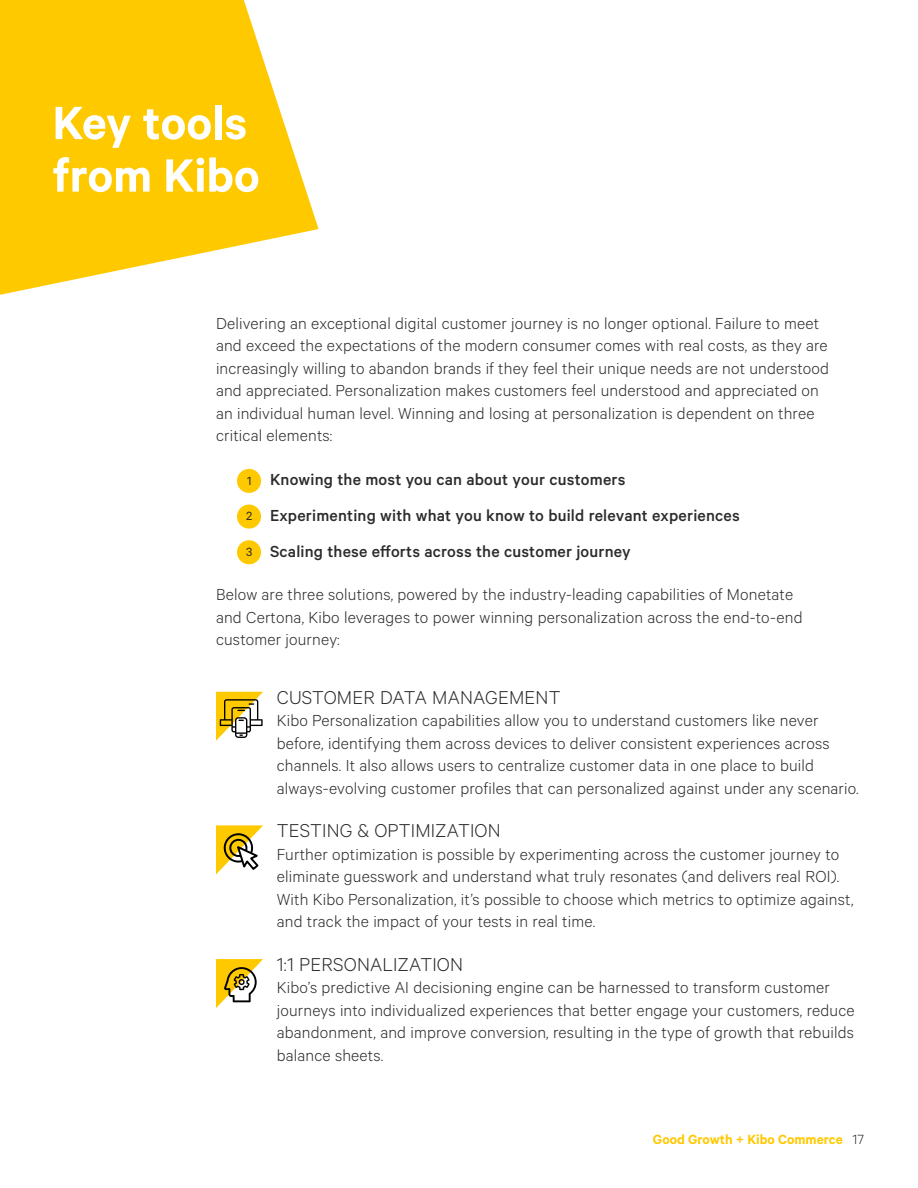
<style>
.page{position:relative;width:918px;height:1188px;background:#fff}
.page>*{position:absolute;margin:0;border:0;box-sizing:border-box;transform-origin:0 0}
.t1{font:600 52.5px/52.5px "Calibre";color:#fff}
.t2{font:300 21px "Calibre";letter-spacing:.01em;color:#2b2b2b}
.t3{font:300 18px/22.5px "Calibre";letter-spacing:.01em;color:#2b2b2b}
.t4{font:500 18px/36px "Calibre";letter-spacing:.01em;color:#2b2b2b}
.t5{font:600 15px "Calibre";color:#ffc900}
.t6{font:13.5px "Calibre";color:#2b2b2b}
.s1{font-weight:300;color:#2b2b2b}
</style>
<div class="page">
<svg style="left:0;top:0;width:319px;height:295px;fill:#ffc900"></svg>
<div style="left:237px;top:469px;width:24px;height:24px;background:#ffc900;border-radius:50%"></div>
<div style="left:237px;top:505px;width:24px;height:24px;background:#ffc900;border-radius:50%"></div>
<div style="left:237px;top:540px;width:24px;height:24px;background:#ffc900;border-radius:50%"></div>
<svg style="left:216px;top:959px;width:47px;height:49px"></svg>
<svg style="left:216px;top:825px;width:47px;height:49px"></svg>
<svg style="left:216px;top:692px;width:47px;height:49px"></svg>
<h1 class="t1" style="left:52px;top:95px;width:209px">Key tools from Kibo</h1>
<p class="t3" style="left:216px;top:311px;width:615px">Delivering an exceptional digital customer journey is no longer optional. Failure to meet and exceed the expectations of the modern consumer comes with real costs, as they are increasingly willing to abandon brands if they feel their unique needs are not understood and appreciated. Personalization makes customers feel understood and appreciated on an individual human level. Winning and losing at personalization is dependent on three critical elements:</p>
<p class="t4" style="left:270px;top:461px;width:471px">Knowing the most you can about your customers<br>Experimenting with what you know to build relevant experiences<br>Scaling these efforts across the customer journey</p>
<p class="t3" style="left:216px;top:583px;width:588px">Below are three solutions, powered by the industry-leading capabilities of Monetate and Certona, Kibo leverages to power winning personalization across the end-to-end customer journey:</p>
<p class="t6" style="left:247px;top:473px;width:6px">1</p>
<p class="t6" style="left:246px;top:508px;width:8px">2</p>
<p class="t6" style="left:246px;top:544px;width:8px">3</p>
<p class="t2" style="left:277px;top:685px;width:285px">CUSTOMER DATA MANAGEMENT</p>
<p class="t3" style="left:277px;top:709px;width:584px">Kibo Personalization capabilities allow you to understand customers like never before, identifying them across devices to deliver consistent experiences across channels. It also allows users to centralize customer data in one place to build always-evolving customer profiles that can personalized against under any scenario.</p>
<p class="t2" style="left:277px;top:819px;width:226px">TESTING &amp; OPTIMIZATION</p>
<p class="t3" style="left:277px;top:842px;width:578px">Further optimization is possible by experimenting across the customer journey to eliminate guesswork and understand what truly resonates (and delivers real ROI).<br>With Kibo Personalization, it’s possible to choose which metrics to optimize against, and track the impact of your tests in real time.</p>
<p class="t2" style="left:277px;top:952px;width:188px">1:1 PERSONALIZATION</p>
<p class="t3" style="left:277px;top:976px;width:579px">Kibo’s predictive AI decisioning engine can be harnessed to transform customer journeys into individualized experiences that better engage your customers, reduce abandonment, and improve conversion, resulting in the type of growth that rebuilds balance sheets.</p>
<p class="t5" style="left:653px;top:1130px;width:213px">Good Growth + Kibo Commerce <span class="s1">17</span></p>
</div>
